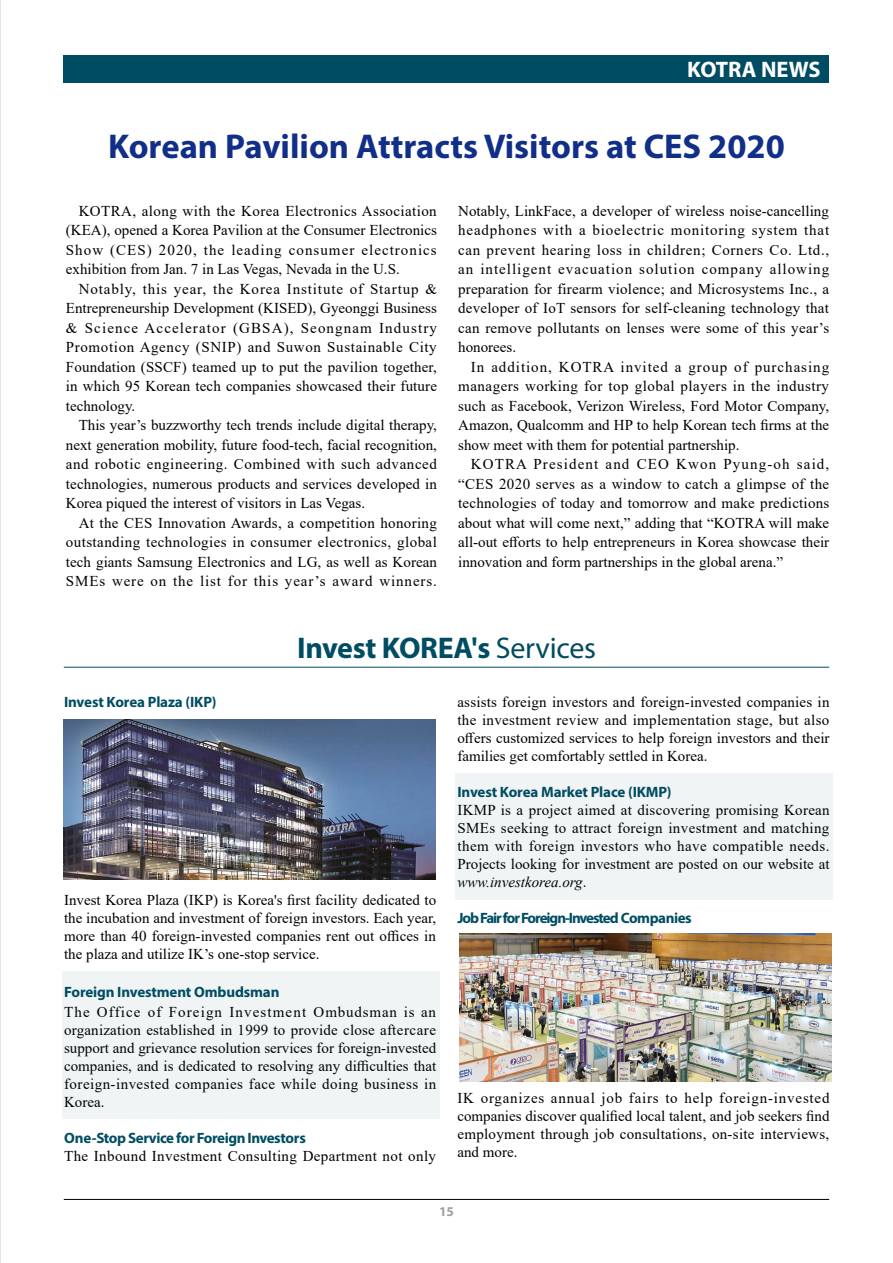
<style>
.page{position:relative;width:893px;height:1263px;background:#fff}
.page>*{position:absolute;margin:0;border:0;box-sizing:border-box;transform-origin:0 0}
.t1{font:700 34.5px "Myriad Pro";color:#112f89}
.t2{font:700 30px "Myriad Pro";letter-spacing:-.01em;color:#004d63}
.t3{font:700 22.5px "Myriad Pro";color:#fff}
.t4{font:15px/19.5px "Times New Roman";color:#000;text-align:justify}
.t5{font:700 15px "Myriad Pro";letter-spacing:-.025em;color:#004d63}
.t6{font:15px "Times New Roman";letter-spacing:.025em;color:#000}
.t7{font:700 15px "Myriad Pro";letter-spacing:-.07em;color:#004d63}
.t8{font:700 13.5px "Myriad Pro";color:#9fa0a0}
.s1{font-weight:400;color:#004b60}
.s2{font-style:italic}
</style>
<div class="page">
<div style="left:62px;top:971px;width:377px;height:148px;background:#f0f4f5"></div>
<hr style="left:0;top:0;width:1px;height:1263px;background:#ece1db">
<hr style="left:64px;top:1199px;width:765px;height:1px;background:#000">
<div style="left:64px;top:55px;width:765px;height:28px;background:#004d63"></div>
<hr style="left:64px;top:667px;width:765px;height:1px;background:#004b60">
<img style="left:64px;top:719px;width:372px;height:161px">
<img style="left:459px;top:934px;width:372px;height:147px">
<div style="left:455px;top:774px;width:377px;height:126px;background:#f0f4f5"></div>
<h3 class="t3" style="left:687px;top:54px;width:135px">KOTRA NEWS</h3>
<h1 class="t1" style="left:108px;top:124px;width:678px">Korean Pavilion Attracts Visitors at CES 2020</h1>
<p class="t4" style="left:66px;top:201px;width:372px;text-indent:13px">KOTRA, along with the Korea Electronics Association (KEA), opened a Korea Pavilion at the Consumer Electronics Show (CES) 2020, the leading consumer electronics exhibition from Jan. 7 in Las Vegas, Nevada in the U.S.</p>
<p class="t4" style="left:66px;top:279px;width:373px;text-indent:13px">Notably, this year, the Korea Institute of Startup &amp; Entrepreneurship Development (KISED), Gyeonggi Business &amp; Science Accelerator (GBSA), Seongnam Industry Promotion Agency (SNIP) and Suwon Sustainable City Foundation (SSCF) teamed up to put the pavilion together, in which 95 Korean tech companies showcased their future technology.</p>
<p class="t4" style="left:66px;top:415px;width:373px;text-indent:13px">This year’s buzzworthy tech trends include digital therapy, next generation mobility, future food-tech, facial recognition, and robotic engineering. Combined with such advanced technologies, numerous products and services developed in Korea piqued the interest of visitors in Las Vegas.</p>
<p class="t4" style="left:66px;top:513px;width:373px;text-indent:13px">At the CES Innovation Awards, a competition honoring outstanding technologies in consumer electronics, global tech giants Samsung Electronics and LG, as well as Korean SMEs were on the list for this year’s award winners.</p>
<p class="t4" style="left:458px;top:201px;width:373px">Notably, LinkFace, a developer of wireless noise-cancelling headphones with a bioelectric monitoring system that can prevent hearing loss in children; Corners Co. Ltd., an intelligent evacuation solution company allowing preparation for firearm violence; and Microsystems Inc., a developer of IoT sensors for self-cleaning technology that can remove pollutants on lenses were some of this year’s honorees.</p>
<p class="t4" style="left:458px;top:357px;width:373px;text-indent:13px">In addition, KOTRA invited a group of purchasing managers working for top global players in the industry such as Facebook, Verizon Wireless, Ford Motor Company, Amazon, Qualcomm and HP to help Korean tech firms at the show meet with them for potential partnership.</p>
<p class="t4" style="left:458px;top:454px;width:373px;text-indent:13px">KOTRA President and CEO Kwon Pyung-oh said, “CES 2020 serves as a window to catch a glimpse of the technologies of today and tomorrow and make predictions about what will come next,” adding that “KOTRA will make all-out efforts to help entrepreneurs in Korea showcase their innovation and form partnerships in the global arena.”</p>
<h2 class="t2" style="left:297px;top:628px;width:300px">Invest KOREA's <span class="s1">Services</span></h2>
<p class="t5" style="left:64px;top:692px;width:154px">Invest Korea Plaza (IKP)</p>
<p class="t4" style="left:64px;top:890px;width:374px;line-height:18px">Invest Korea Plaza (IKP) is Korea's first facility dedicated to the incubation and investment of foreign investors. Each year, more than 40 foreign-invested companies rent out offices in the plaza and utilize IK’s one-stop service.</p>
<p class="t5" style="left:64px;top:982px;width:217px">Foreign Investment Ombudsman</p>
<p class="t4" style="left:64px;top:1002px;width:374px;line-height:18px">The Office of Foreign Investment Ombudsman is an organization established in 1999 to provide close aftercare support and grievance resolution services for foreign-invested companies, and is dedicated to resolving any difficulties that foreign-invested companies face while doing business in Korea.</p>
<p class="t5" style="left:64px;top:1128px;width:243px">One-Stop Service for Foreign Investors</p>
<p class="t6" style="left:64px;top:1145px;width:373px">The Inbound Investment Consulting Department not only</p>
<p class="t4" style="left:457px;top:692px;width:374px;line-height:18px">assists foreign investors and foreign-invested companies in the investment review and implementation stage, but also offers customized services to help foreign investors and their families get comfortably settled in Korea.</p>
<p class="t5" style="left:457px;top:782px;width:216px">Invest Korea Market Place (IKMP)</p>
<p class="t4" style="left:457px;top:800px;width:374px;line-height:18px">IKMP is a project aimed at discovering promising Korean SMEs seeking to attract foreign investment and matching them with foreign investors who have compatible needs.<br>Projects looking for investment are posted on our website at <span class="s2">www.investkorea.org</span>.</p>
<p class="t7" style="left:457px;top:908px;width:236px">Job Fair for Foreign-Invested Companies</p>
<p class="t4" style="left:457px;top:1088px;width:374px;line-height:18px">IK organizes annual job fairs to help foreign-invested companies discover qualified local talent, and job seekers find employment through job consultations, on-site interviews, and more.</p>
<p class="t8" style="left:439px;top:1203px;width:16px">15</p>
</div>
